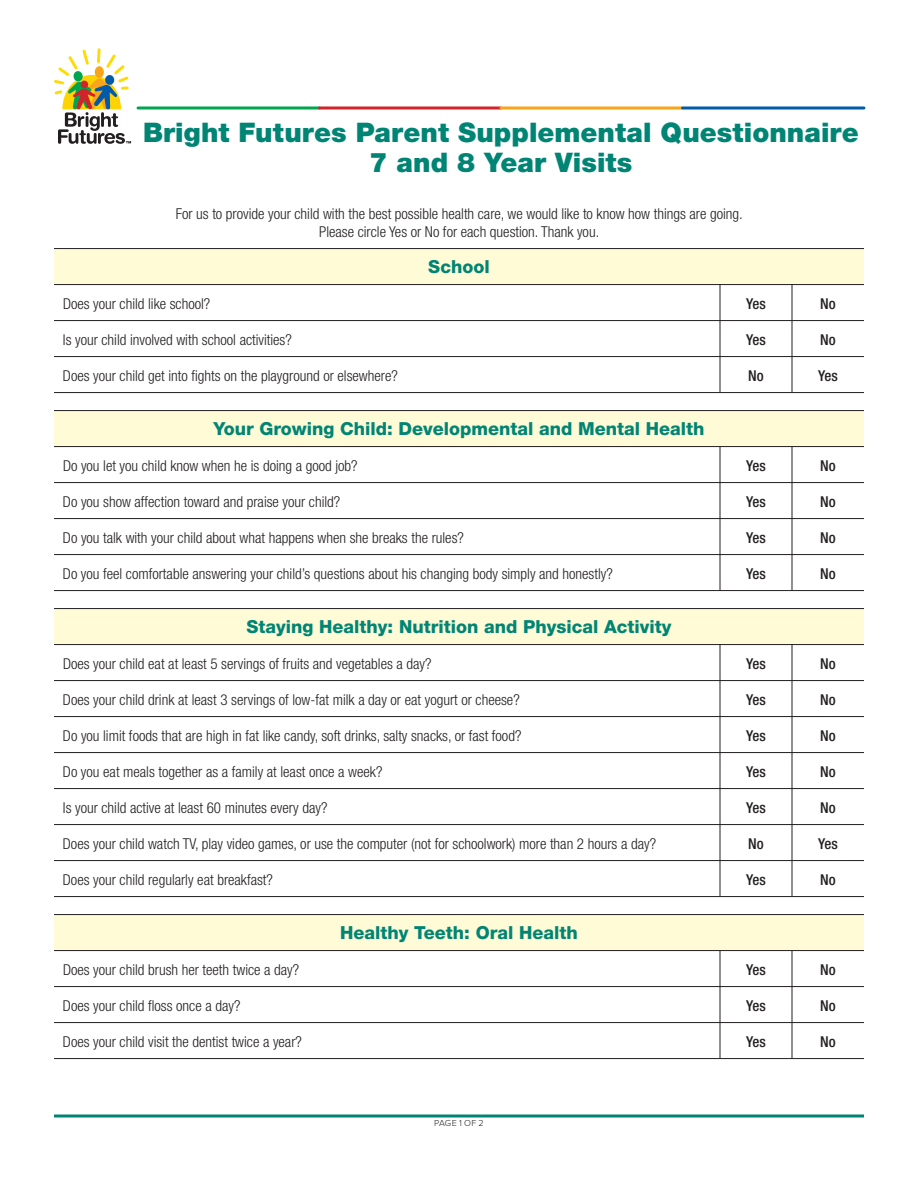
<style>
.page{position:relative;width:918px;height:1188px;background:#fff}
.page>*{position:absolute;margin:0;border:0;box-sizing:border-box;transform-origin:0 0}
.t1{font:900 27px/30px "Helvetica Neue";letter-spacing:.005em;color:#008575;text-align:center}
.t2{font:800 18px "Helvetica Neue";color:#008575}
.t3{font:300 condensed 15px/18px "Helvetica Neue";color:#231f20;text-align:center}
.t4{font:500 condensed 15px "Helvetica Neue";color:#231f20}
.t5{font:300 9px "Proxima Nova";letter-spacing:.02em;color:#231f20}
</style>
<div class="page">
<div style="left:54px;top:915px;width:810px;height:36px;background:#fffbd6"></div>
<div style="left:54px;top:609px;width:810px;height:36px;background:#fffbd6"></div>
<div style="left:54px;top:411px;width:810px;height:36px;background:#fffbd6"></div>
<div style="left:54px;top:249px;width:810px;height:36px;background:#fffbd6"></div>
<hr style="left:54px;top:248px;width:810px;height:1px;background:#231f20">
<hr style="left:54px;top:284px;width:810px;height:1px;background:#231f20">
<hr style="left:54px;top:320px;width:810px;height:1px;background:#231f20">
<hr style="left:54px;top:356px;width:810px;height:1px;background:#231f20">
<hr style="left:54px;top:392px;width:810px;height:1px;background:#231f20">
<hr style="left:54px;top:410px;width:810px;height:1px;background:#231f20">
<hr style="left:54px;top:446px;width:810px;height:1px;background:#231f20">
<hr style="left:54px;top:482px;width:810px;height:1px;background:#231f20">
<hr style="left:54px;top:518px;width:810px;height:1px;background:#231f20">
<hr style="left:54px;top:554px;width:810px;height:1px;background:#231f20">
<hr style="left:54px;top:590px;width:810px;height:1px;background:#231f20">
<hr style="left:54px;top:608px;width:810px;height:1px;background:#231f20">
<hr style="left:54px;top:644px;width:810px;height:1px;background:#231f20">
<hr style="left:54px;top:680px;width:810px;height:1px;background:#231f20">
<hr style="left:54px;top:716px;width:810px;height:1px;background:#231f20">
<hr style="left:54px;top:752px;width:810px;height:1px;background:#231f20">
<hr style="left:54px;top:788px;width:810px;height:1px;background:#231f20">
<hr style="left:54px;top:824px;width:810px;height:1px;background:#231f20">
<hr style="left:54px;top:860px;width:810px;height:1px;background:#231f20">
<hr style="left:54px;top:896px;width:810px;height:1px;background:#231f20">
<hr style="left:54px;top:914px;width:810px;height:1px;background:#231f20">
<hr style="left:54px;top:950px;width:810px;height:1px;background:#231f20">
<hr style="left:54px;top:986px;width:810px;height:1px;background:#231f20">
<hr style="left:54px;top:1022px;width:810px;height:1px;background:#231f20">
<hr style="left:54px;top:1058px;width:810px;height:1px;background:#231f20">
<svg style="left:54px;top:1114px;width:810px;height:4px;background:#3fa397"></svg>
<svg style="left:54px;top:48px;width:77px;height:96px"></svg>
<svg style="left:138px;top:106px;width:182px;height:4px"></svg>
<svg style="left:320px;top:106px;width:181px;height:4px"></svg>
<svg style="left:501px;top:106px;width:181px;height:4px"></svg>
<svg style="left:682px;top:106px;width:182px;height:4px"></svg>
<hr style="left:720px;top:285px;width:1px;height:107px;background:#231f20">
<hr style="left:720px;top:447px;width:1px;height:144px;background:#231f20">
<hr style="left:720px;top:645px;width:1px;height:252px;background:#231f20">
<hr style="left:792px;top:285px;width:1px;height:107px;background:#231f20">
<hr style="left:792px;top:447px;width:1px;height:144px;background:#231f20">
<hr style="left:792px;top:645px;width:1px;height:252px;background:#231f20">
<hr style="left:720px;top:951px;width:1px;height:108px;background:#231f20">
<hr style="left:792px;top:951px;width:1px;height:108px;background:#231f20">
<p class="t1" style="left:143px;top:118px;width:717px">Bright Futures Parent Supplemental Questionnaire<br>7 and 8 Year Visits</p>
<p class="t3" style="left:176px;top:205px;width:569px">For us to provide your child with the best possible health care, we would like to know how things are going.<br>Please circle Yes or No for each question. Thank you.</p>
<p class="t2" style="left:428px;top:256px;width:63px">School</p>
<p class="t3" style="left:63px;top:295px;width:149px">Does your child like school?</p>
<p class="t4" style="left:746px;top:295px;width:21px">Yes</p>
<p class="t4" style="left:820px;top:295px;width:17px">No</p>
<p class="t3" style="left:63px;top:331px;width:230px">Is your child involved with school activities?</p>
<p class="t4" style="left:746px;top:331px;width:21px">Yes</p>
<p class="t4" style="left:820px;top:331px;width:17px">No</p>
<p class="t3" style="left:63px;top:367px;width:336px">Does your child get into fights on the playground or elsewhere?</p>
<p class="t4" style="left:748px;top:367px;width:17px">No</p>
<p class="t4" style="left:818px;top:367px;width:21px">Yes</p>
<p class="t2" style="left:213px;top:418px;width:493px">Your Growing Child: Developmental and Mental Health</p>
<p class="t3" style="left:63px;top:457px;width:296px">Do you let you child know when he is doing a good job?</p>
<p class="t4" style="left:746px;top:457px;width:21px">Yes</p>
<p class="t4" style="left:820px;top:457px;width:17px">No</p>
<p class="t3" style="left:63px;top:493px;width:279px">Do you show affection toward and praise your child?</p>
<p class="t4" style="left:746px;top:493px;width:21px">Yes</p>
<p class="t4" style="left:820px;top:493px;width:17px">No</p>
<p class="t3" style="left:63px;top:529px;width:402px">Do you talk with your child about what happens when she breaks the rules?</p>
<p class="t4" style="left:746px;top:529px;width:21px">Yes</p>
<p class="t4" style="left:820px;top:529px;width:17px">No</p>
<p class="t3" style="left:63px;top:565px;width:551px">Do you feel comfortable answering your child’s questions about his changing body simply and honestly?</p>
<p class="t4" style="left:746px;top:565px;width:21px">Yes</p>
<p class="t4" style="left:820px;top:565px;width:17px">No</p>
<p class="t2" style="left:247px;top:616px;width:426px">Staying Healthy: Nutrition and Physical Activity</p>
<p class="t3" style="left:63px;top:655px;width:370px">Does your child eat at least 5 servings of fruits and vegetables a day?</p>
<p class="t4" style="left:746px;top:655px;width:21px">Yes</p>
<p class="t4" style="left:820px;top:655px;width:17px">No</p>
<p class="t3" style="left:63px;top:691px;width:458px">Does your child drink at least 3 servings of low-fat milk a day or eat yogurt or cheese?</p>
<p class="t4" style="left:746px;top:691px;width:21px">Yes</p>
<p class="t4" style="left:820px;top:691px;width:17px">No</p>
<p class="t3" style="left:63px;top:727px;width:460px">Do you limit foods that are high in fat like candy, soft drinks, salty snacks, or fast food?</p>
<p class="t4" style="left:746px;top:727px;width:21px">Yes</p>
<p class="t4" style="left:820px;top:727px;width:17px">No</p>
<p class="t3" style="left:63px;top:763px;width:321px">Do you eat meals together as a family at least once a week?</p>
<p class="t4" style="left:746px;top:763px;width:21px">Yes</p>
<p class="t4" style="left:820px;top:763px;width:17px">No</p>
<p class="t3" style="left:63px;top:799px;width:266px">Is your child active at least 60 minutes every day?</p>
<p class="t4" style="left:746px;top:799px;width:21px">Yes</p>
<p class="t4" style="left:820px;top:799px;width:17px">No</p>
<p class="t3" style="left:63px;top:835px;width:595px">Does your child watch TV, play video games, or use the computer (not for schoolwork) more than 2 hours a day?</p>
<p class="t4" style="left:748px;top:835px;width:17px">No</p>
<p class="t4" style="left:818px;top:835px;width:21px">Yes</p>
<p class="t3" style="left:63px;top:871px;width:211px">Does your child regularly eat breakfast?</p>
<p class="t4" style="left:746px;top:871px;width:21px">Yes</p>
<p class="t4" style="left:820px;top:871px;width:17px">No</p>
<p class="t2" style="left:340px;top:922px;width:239px">Healthy Teeth: Oral Health</p>
<p class="t3" style="left:63px;top:961px;width:238px">Does your child brush her teeth twice a day?</p>
<p class="t4" style="left:746px;top:961px;width:21px">Yes</p>
<p class="t4" style="left:820px;top:961px;width:17px">No</p>
<p class="t3" style="left:63px;top:997px;width:179px">Does your child floss once a day?</p>
<p class="t4" style="left:746px;top:997px;width:21px">Yes</p>
<p class="t4" style="left:820px;top:997px;width:17px">No</p>
<p class="t3" style="left:63px;top:1033px;width:240px">Does your child visit the dentist twice a year?</p>
<p class="t4" style="left:746px;top:1033px;width:21px">Yes</p>
<p class="t4" style="left:820px;top:1033px;width:17px">No</p>
<p class="t5" style="left:434px;top:1119px;width:51px">PAGE 1 OF 2</p>
</div>
